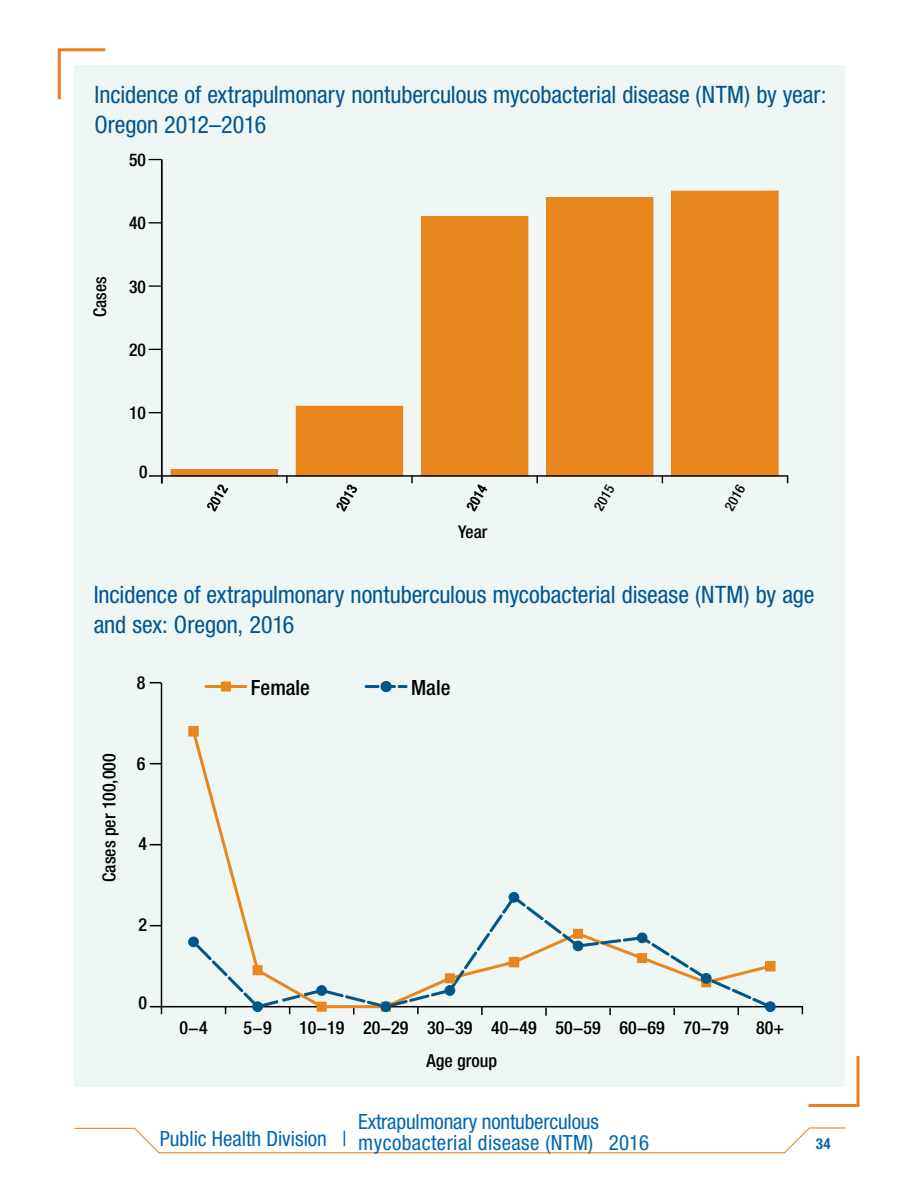
<style>
.page{position:relative;width:918px;height:1188px;background:#fff}
.page>*{position:absolute;margin:0;border:0;box-sizing:border-box;transform-origin:0 0}
.t1{font:condensed 24px/30px "Helvetica Neue LT Std";letter-spacing:-.005em;color:#005594}
.t2{font:condensed 21px/21px "Helvetica Neue LT Std";color:#0067b1}
.t3{font:500 condensed 21px "Helvetica Neue LT Std";color:#000}
.t4{font:500 condensed 18px "Helvetica Neue LT Std";color:#000}
.t5{font:500 condensed 17.55px "Helvetica Neue LT Std";color:#000}
.t6{font:700 condensed 15px "Helvetica Neue LT Std";color:#0067b1}
.t7{font:500 condensed 13.95px "Helvetica Neue LT Std";color:#000}
</style>
<div class="page">
<svg style="left:74px;top:1127px;width:772px;height:27px"></svg>
<svg style="left:57px;top:48px;width:49px;height:52px"></svg>
<div style="left:74px;top:65px;width:771px;height:1021px;background:#eef7f3"></div>
<div style="left:171px;top:470px;width:106px;height:6px;background:#e9851d"></div>
<div style="left:171px;top:469px;width:107px;height:7px;border:1px solid #e9851d"></div>
<div style="left:296px;top:406px;width:107px;height:70px;background:#e9851d"></div>
<div style="left:421px;top:216px;width:107px;height:260px;background:#e9851d"></div>
<div style="left:547px;top:198px;width:106px;height:278px;background:#e9851d"></div>
<div style="left:546px;top:197px;width:107px;height:279px;border:1px solid #e9851d"></div>
<div style="left:672px;top:191px;width:106px;height:285px;background:#e9851d"></div>
<div style="left:671px;top:191px;width:108px;height:285px;border:1px solid #e9851d"></div>
<hr style="left:162px;top:475px;width:626px;height:2px;background:#000">
<svg style="left:286px;top:475px;width:2px;height:8px"></svg>
<svg style="left:411px;top:475px;width:2px;height:8px"></svg>
<svg style="left:536px;top:475px;width:2px;height:8px"></svg>
<svg style="left:149px;top:475px;width:12px;height:8px"></svg>
<hr style="left:161px;top:160px;width:1px;height:323px;background:#000">
<svg style="left:149px;top:412px;width:12px;height:1px"></svg>
<svg style="left:149px;top:349px;width:12px;height:1px"></svg>
<svg style="left:149px;top:285px;width:12px;height:2px"></svg>
<svg style="left:149px;top:222px;width:12px;height:1px"></svg>
<svg style="left:149px;top:159px;width:12px;height:1px"></svg>
<hr style="left:161px;top:1006px;width:641px;height:1px;background:#000">
<hr style="left:161px;top:683px;width:1px;height:324px;background:#000">
<svg style="left:150px;top:1006px;width:12px;height:8px"></svg>
<hr style="left:206px;top:685px;width:40px;height:3px;background:#e9851d">
<svg style="left:366px;top:685px;width:40px;height:3px"></svg>
<svg style="left:189px;top:737px;width:585px;height:279px"></svg>
<div style="left:221px;top:682px;width:9px;height:9px;background:#e9851d"></div>
<div style="left:189px;top:727px;width:9px;height:9px;background:#e9851d"></div>
<div style="left:188px;top:726px;width:11px;height:11px;border:2px solid #e9851d"></div>
<div style="left:253px;top:966px;width:9px;height:9px;background:#e9851d"></div>
<div style="left:253px;top:965px;width:9px;height:10px;border:1px solid #e9851d"></div>
<div style="left:317px;top:1002px;width:9px;height:9px;background:#e9851d"></div>
<div style="left:317px;top:1002px;width:10px;height:10px;border:1px solid #e9851d"></div>
<div style="left:381px;top:1002px;width:10px;height:10px;border:1px solid #e9851d"></div>
<div style="left:445px;top:974px;width:9px;height:9px;background:#e9851d"></div>
<div style="left:445px;top:973px;width:10px;height:10px;border:1px solid #e9851d"></div>
<div style="left:509px;top:958px;width:9px;height:9px;background:#e9851d"></div>
<div style="left:509px;top:957px;width:10px;height:10px;border:2px solid #e9851d"></div>
<div style="left:574px;top:929px;width:9px;height:9px;background:#e9851d"></div>
<div style="left:573px;top:929px;width:10px;height:10px;border:1px solid #e9851d"></div>
<div style="left:638px;top:954px;width:9px;height:9px;background:#e9851d"></div>
<div style="left:637px;top:953px;width:10px;height:10px;border:1px solid #e9851d"></div>
<div style="left:702px;top:978px;width:9px;height:9px;background:#e9851d"></div>
<div style="left:701px;top:978px;width:10px;height:9px;border:1px solid #e9851d"></div>
<div style="left:766px;top:962px;width:9px;height:9px;background:#e9851d"></div>
<div style="left:765px;top:961px;width:11px;height:10px;border:2px solid #e9851d"></div>
<div style="left:381px;top:682px;width:10px;height:9px;background:#005686;border-radius:50%"></div>
<div style="left:381px;top:681px;width:11px;height:11px;border:2px solid #005686;border-radius:50%"></div>
<div style="left:189px;top:937px;width:9px;height:10px;background:#005686;border-radius:50%"></div>
<div style="left:188px;top:937px;width:11px;height:10px;border:1px solid #005686;border-radius:50%"></div>
<div style="left:253px;top:1002px;width:9px;height:10px;background:#005686;border-radius:50%"></div>
<div style="left:252px;top:1001px;width:11px;height:11px;border:1px solid #005686;border-radius:50%"></div>
<div style="left:317px;top:986px;width:10px;height:9px;background:#005686;border-radius:50%"></div>
<div style="left:316px;top:985px;width:11px;height:11px;border:1px solid #005686;border-radius:50%"></div>
<div style="left:381px;top:1002px;width:10px;height:10px;background:#005686;border-radius:50%"></div>
<div style="left:381px;top:1001px;width:10px;height:11px;border:1px solid #005686;border-radius:50%"></div>
<div style="left:445px;top:986px;width:10px;height:9px;background:#005686;border-radius:50%"></div>
<div style="left:445px;top:985px;width:10px;height:11px;border:1px solid #005686;border-radius:50%"></div>
<div style="left:509px;top:892px;width:10px;height:10px;background:#005686;border-radius:50%"></div>
<div style="left:509px;top:892px;width:10px;height:11px;border:1px solid #005686;border-radius:50%"></div>
<div style="left:573px;top:941px;width:10px;height:10px;background:#005686;border-radius:50%"></div>
<div style="left:573px;top:941px;width:10px;height:10px;border:1px solid #005686;border-radius:50%"></div>
<div style="left:637px;top:933px;width:10px;height:10px;background:#005686;border-radius:50%"></div>
<div style="left:637px;top:933px;width:10px;height:10px;border:1px solid #005686;border-radius:50%"></div>
<div style="left:701px;top:973px;width:10px;height:10px;background:#005686;border-radius:50%"></div>
<div style="left:701px;top:973px;width:10px;height:11px;border:1px solid #005686;border-radius:50%"></div>
<div style="left:765px;top:1002px;width:10px;height:10px;background:#005686;border-radius:50%"></div>
<div style="left:765px;top:1001px;width:11px;height:11px;border:1px solid #005686;border-radius:50%"></div>
<svg style="left:806px;top:1055px;width:54px;height:52px"></svg>
<p class="t1" style="left:94px;top:79px;width:734px">Incidence of extrapulmonary nontuberculous mycobacterial disease (NTM) by year:<br>Oregon 2012–2016</p>
<p class="t5" style="left:129px;top:149px;width:18px">50</p>
<p class="t5" style="left:89px;top:317px;width:42px;rotate:-90deg">Cases</p>
<p class="t5" style="left:129px;top:213px;width:18px">40</p>
<p class="t5" style="left:129px;top:276px;width:18px">30</p>
<p class="t5" style="left:129px;top:339px;width:18px">20</p>
<p class="t5" style="left:129px;top:403px;width:18px">10</p>
<p class="t5" style="left:139px;top:461px;width:10px">0</p>
<p class="t7" style="left:203px;top:505px;width:28px;rotate:-60deg">2012</p>
<p class="t7" style="left:333px;top:505px;width:28px;rotate:-60deg">2013</p>
<p class="t7" style="left:463px;top:505px;width:28px;rotate:-60deg">2014</p>
<p class="t7" style="left:590px;top:505px;width:28px;rotate:-60deg">2015</p>
<p class="t7" style="left:721px;top:505px;width:28px;rotate:-60deg">2016</p>
<p class="t5" style="left:458px;top:521px;width:31px">Year</p>
<p class="t1" style="left:94px;top:579px;width:722px">Incidence of extrapulmonary nontuberculous mycobacterial disease (NTM) by age and sex: Oregon, 2016</p>
<p class="t4" style="left:137px;top:672px;width:10px">8</p>
<p class="t3" style="left:251px;top:675px;width:61px">Female</p>
<p class="t3" style="left:411px;top:675px;width:41px">Male</p>
<p class="t4" style="left:98px;top:882px;width:130px;rotate:-90deg">Cases per 100,000</p>
<p class="t4" style="left:137px;top:753px;width:10px">6</p>
<p class="t4" style="left:138px;top:833px;width:10px">4</p>
<p class="t4" style="left:138px;top:914px;width:10px">2</p>
<p class="t4" style="left:138px;top:992px;width:10px">0</p>
<p class="t4" style="left:180px;top:1017px;width:30px">0−4</p>
<p class="t4" style="left:244px;top:1017px;width:30px">5−9</p>
<p class="t4" style="left:299px;top:1017px;width:431px">10−19 20−29 30−39 40−49 50−59 60−69 70−79</p>
<p class="t4" style="left:756px;top:1017px;width:30px">80+</p>
<p class="t4" style="left:426px;top:1050px;width:72px">Age group</p>
<p class="t2" style="left:358px;top:1111px;width:293px">Extrapulmonary nontuberculous mycobacterial disease (NTM) 2016</p>
<p class="t2" style="left:160px;top:1128px;width:188px">Public Health Division |</p>
<p class="t6" style="left:816px;top:1134px;width:16px">34</p>
</div>
